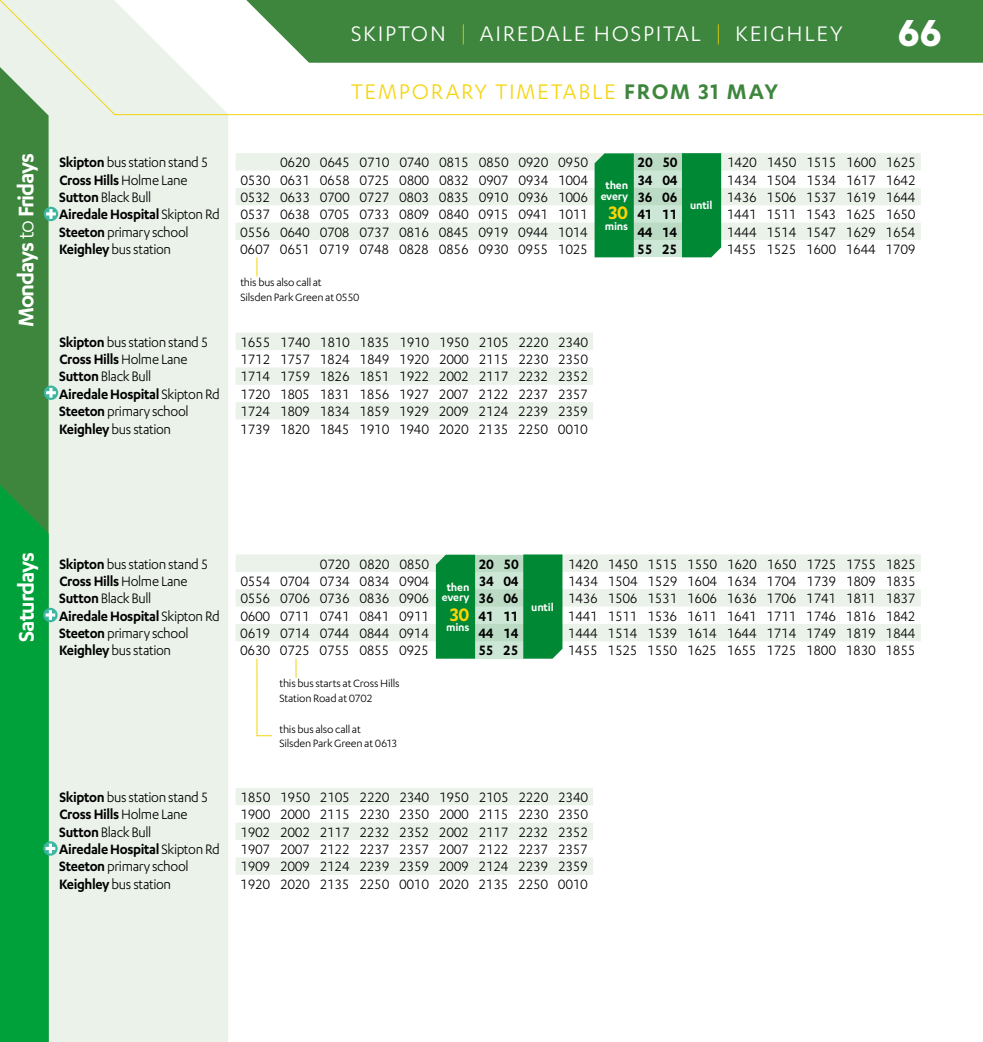
<style>
.page{position:relative;width:983px;height:1042px;background:#fff}
.page>*{position:absolute;margin:0;border:0;box-sizing:border-box;transform-origin:0 0}
.t1{font:700 43.75px "Karbon";color:#fff}
.t2{font:24.5px "Karbon";letter-spacing:.07em;color:#fff}
.t3{font:24.5px "Karbon";letter-spacing:.07em;color:#f5d512}
.t4{font:600 24.5px "Karbon";letter-spacing:-.05em;color:#fff}
.t5{font:600 21px "Karbon";color:#ffd500}
.t6{font:15.75px "Karbon";letter-spacing:-.025em;color:#000;scale:.95 1}
.t7{font:600 15.75px "Karbon";letter-spacing:-.025em;color:#000;scale:.95 1}
.t8{font:12.25px/14.7px "Karbon";letter-spacing:-.015em;color:#000}
.t9{font:600 12.25px/10.5px "Karbon";letter-spacing:-.015em;color:#fff;text-align:center}
.s1{font-weight:300;color:#fd0}
.s2{font-weight:600;color:#3e863d}
.s3{font-weight:400}
.s4{font-weight:600}
</style>
<div class="page">
<div style="left:49px;top:115px;width:179px;height:927px;background:#eaf2e9"></div>
<div style="left:0;top:115px;width:49px;height:370px;background:#3e863d"></div>
<svg style="left:0;top:0;width:982px;height:115px"></svg>
<div style="left:246px;top:0;width:736px;height:63px;background:#3e863d"></div>
<svg style="left:236px;top:153px;width:684px;height:87px;fill:#eaf2e9"></svg>
<svg style="left:236px;top:554px;width:684px;height:87px;fill:#eaf2e9"></svg>
<svg style="left:236px;top:333px;width:357px;height:86px"></svg>
<svg style="left:236px;top:788px;width:357px;height:87px"></svg>
<div style="left:44px;top:207px;width:14px;height:14px;background:#3cb5a1;border-radius:50%"></div>
<svg style="left:46px;top:209px;width:10px;height:10px"></svg>
<svg style="left:44px;top:385px;width:14px;height:15px"></svg>
<svg style="left:46px;top:388px;width:10px;height:9px"></svg>
<svg style="left:43px;top:608px;width:15px;height:14px"></svg>
<svg style="left:43px;top:841px;width:15px;height:14px"></svg>
<svg style="left:0;top:485px;width:55px;height:557px;background:#1ca94e"></svg>
<svg style="left:256px;top:257px;width:1px;height:19px"></svg>
<svg style="left:295px;top:659px;width:1px;height:19px"></svg>
<svg style="left:256px;top:658px;width:16px;height:78px"></svg>
<div style="left:633px;top:153px;width:48px;height:104px;background:#c4e2ce"></div>
<div style="left:475px;top:555px;width:48px;height:104px;background:#c4e1ce"></div>
<div style="left:681px;top:153px;width:40px;height:104px;background:#008834"></div>
<div style="left:523px;top:554px;width:39px;height:105px;background:#008834"></div>
<div style="left:594px;top:153px;width:39px;height:104px;background:#008834"></div>
<div style="left:436px;top:555px;width:39px;height:104px;background:#008834"></div>
<h2 class="t2" style="left:351px;top:20px;width:493px">SKIPTON <span class="s1">|</span> AIREDALE HOSPITAL <span class="s1">|</span> KEIGHLEY</h2>
<h2 class="t3" style="left:351px;top:78px;width:428px">TEMPORARY TIMETABLE <span class="s2">FROM 31 MAY</span></h2>
<h1 class="t1" style="left:897px;top:8px;width:44px">66</h1>
<h2 class="t4" style="left:12px;top:327px;width:176px;rotate:-90deg">Mondays <span class="s3">to</span> Fridays</h2>
<p class="t6" style="left:59px;top:154px;width:158px"><span class="s4">Skipton</span> bus station stand 5</p>
<p class="t6" style="left:280px;top:154px;width:325px">0620 0645 0710 0740 0815 0850 0920 0950</p>
<p class="t7" style="left:637px;top:153px;width:44px">20 50</p>
<p class="t6" style="left:726px;top:154px;width:200px">1420 1450 1515 1600 1625</p>
<p class="t7" style="left:59px;top:171px;width:136px">Cross Hills <span class="s3">Holme Lane</span></p>
<p class="t6" style="left:240px;top:171px;width:367px">0530 0631 0658 0725 0800 0832 0907 0934 1004</p>
<p class="t7" style="left:637px;top:171px;width:44px">34 04</p>
<p class="t6" style="left:726px;top:171px;width:200px">1434 1504 1534 1617 1642</p>
<p class="t6" style="left:59px;top:188px;width:98px"><span class="s4">Sutton</span> Black Bull</p>
<p class="t6" style="left:240px;top:188px;width:367px">0532 0633 0700 0727 0803 0835 0910 0936 1006</p>
<p class="t7" style="left:637px;top:188px;width:44px">36 06</p>
<p class="t6" style="left:726px;top:188px;width:200px">1436 1506 1537 1619 1644</p>
<p class="t7" style="left:59px;top:206px;width:170px">Airedale Hospital <span class="s3">Skipton Rd</span></p>
<p class="t6" style="left:240px;top:206px;width:367px">0537 0638 0705 0733 0809 0840 0915 0941 1011</p>
<p class="t7" style="left:637px;top:206px;width:44px">41 11</p>
<p class="t6" style="left:726px;top:206px;width:200px">1441 1511 1543 1625 1650</p>
<p class="t6" style="left:59px;top:223px;width:138px"><span class="s4">Steeton</span> primary school</p>
<p class="t6" style="left:240px;top:223px;width:367px">0556 0640 0708 0737 0816 0845 0919 0944 1014</p>
<p class="t7" style="left:637px;top:223px;width:44px">44 14</p>
<p class="t6" style="left:726px;top:223px;width:200px">1444 1514 1547 1629 1654</p>
<p class="t6" style="left:59px;top:241px;width:119px"><span class="s4">Keighley</span> bus station</p>
<p class="t6" style="left:240px;top:241px;width:367px">0607 0651 0719 0748 0828 0856 0930 0955 1025</p>
<p class="t7" style="left:637px;top:240px;width:44px">55 25</p>
<p class="t6" style="left:726px;top:241px;width:200px">1455 1525 1600 1644 1709</p>
<p class="t9" style="left:600px;top:180px;width:29px">then every</p>
<h3 class="t5" style="left:607px;top:201px;width:22px">30</h3>
<p class="t9" style="left:604px;top:220px;width:25px">mins</p>
<p class="t9" style="left:689px;top:200px;width:24px">until</p>
<p class="t8" style="left:240px;top:275px;width:121px">this bus also call at<br>Silsden Park Green at 0550</p>
<p class="t6" style="left:59px;top:333px;width:158px"><span class="s4">Skipton</span> bus station stand 5</p>
<p class="t6" style="left:240px;top:333px;width:367px">1655 1740 1810 1835 1910 1950 2105 2220 2340</p>
<p class="t7" style="left:59px;top:350px;width:136px">Cross Hills <span class="s3">Holme Lane</span></p>
<p class="t6" style="left:240px;top:351px;width:367px">1712 1757 1824 1849 1920 2000 2115 2230 2350</p>
<p class="t6" style="left:59px;top:368px;width:98px"><span class="s4">Sutton</span> Black Bull</p>
<p class="t6" style="left:240px;top:368px;width:367px">1714 1759 1826 1851 1922 2002 2117 2232 2352</p>
<p class="t7" style="left:59px;top:385px;width:170px">Airedale Hospital <span class="s3">Skipton Rd</span></p>
<p class="t6" style="left:240px;top:385px;width:367px">1720 1805 1831 1856 1927 2007 2122 2237 2357</p>
<p class="t6" style="left:59px;top:403px;width:138px"><span class="s4">Steeton</span> primary school</p>
<p class="t6" style="left:240px;top:403px;width:367px">1724 1809 1834 1859 1929 2009 2124 2239 2359</p>
<p class="t6" style="left:59px;top:420px;width:119px"><span class="s4">Keighley</span> bus station</p>
<p class="t6" style="left:240px;top:420px;width:367px">1739 1820 1845 1910 1940 2020 2135 2250 0010</p>
<h2 class="t4" style="left:12px;top:642px;width:91px;rotate:-90deg">Saturdays</h2>
<p class="t6" style="left:59px;top:555px;width:158px"><span class="s4">Skipton</span> bus station stand 5</p>
<p class="t6" style="left:320px;top:555px;width:117px">0720 0820 0850</p>
<p class="t7" style="left:478px;top:555px;width:44px">20 50</p>
<p class="t6" style="left:568px;top:555px;width:367px">1420 1450 1515 1550 1620 1650 1725 1755 1825</p>
<p class="t7" style="left:59px;top:572px;width:136px">Cross Hills <span class="s3">Holme Lane</span></p>
<p class="t6" style="left:240px;top:572px;width:200px">0554 0704 0734 0834 0904</p>
<p class="t7" style="left:478px;top:572px;width:44px">34 04</p>
<p class="t6" style="left:568px;top:572px;width:367px">1434 1504 1529 1604 1634 1704 1739 1809 1835</p>
<p class="t6" style="left:59px;top:590px;width:98px"><span class="s4">Sutton</span> Black Bull</p>
<p class="t6" style="left:240px;top:590px;width:200px">0556 0706 0736 0836 0906</p>
<p class="t7" style="left:478px;top:589px;width:44px">36 06</p>
<p class="t6" style="left:568px;top:590px;width:367px">1436 1506 1531 1606 1636 1706 1741 1811 1837</p>
<p class="t7" style="left:59px;top:607px;width:170px">Airedale Hospital <span class="s3">Skipton Rd</span></p>
<p class="t6" style="left:240px;top:607px;width:200px">0600 0711 0741 0841 0911</p>
<p class="t7" style="left:478px;top:607px;width:44px">41 11</p>
<p class="t6" style="left:568px;top:607px;width:367px">1441 1511 1536 1611 1641 1711 1746 1816 1842</p>
<p class="t6" style="left:59px;top:624px;width:138px"><span class="s4">Steeton</span> primary school</p>
<p class="t6" style="left:240px;top:624px;width:200px">0619 0714 0744 0844 0914</p>
<p class="t7" style="left:478px;top:624px;width:44px">44 14</p>
<p class="t6" style="left:567px;top:624px;width:367px">1444 1514 1539 1614 1644 1714 1749 1819 1844</p>
<p class="t6" style="left:59px;top:642px;width:119px"><span class="s4">Keighley</span> bus station</p>
<p class="t6" style="left:240px;top:642px;width:200px">0630 0725 0755 0855 0925</p>
<p class="t7" style="left:478px;top:641px;width:44px">55 25</p>
<p class="t6" style="left:567px;top:642px;width:367px">1455 1525 1550 1625 1655 1725 1800 1830 1855</p>
<p class="t9" style="left:442px;top:581px;width:29px">then every</p>
<h3 class="t5" style="left:448px;top:602px;width:22px">30</h3>
<p class="t9" style="left:446px;top:621px;width:25px">mins</p>
<p class="t9" style="left:531px;top:601px;width:24px">until</p>
<p class="t8" style="left:279px;top:676px;width:122px">this bus starts at Cross Hills<br>Station Road at 0702</p>
<p class="t8" style="left:279px;top:721px;width:120px">this bus also call at<br>Silsden Park Green at 0613</p>
<p class="t6" style="left:59px;top:788px;width:158px"><span class="s4">Skipton</span> bus station stand 5</p>
<p class="t6" style="left:240px;top:788px;width:367px">1850 1950 2105 2220 2340 1950 2105 2220 2340</p>
<p class="t7" style="left:59px;top:805px;width:136px">Cross Hills <span class="s3">Holme Lane</span></p>
<p class="t6" style="left:240px;top:806px;width:367px">1900 2000 2115 2230 2350 2000 2115 2230 2350</p>
<p class="t6" style="left:59px;top:823px;width:98px"><span class="s4">Sutton</span> Black Bull</p>
<p class="t6" style="left:240px;top:823px;width:367px">1902 2002 2117 2232 2352 2002 2117 2232 2352</p>
<p class="t7" style="left:59px;top:840px;width:170px">Airedale Hospital <span class="s3">Skipton Rd</span></p>
<p class="t6" style="left:240px;top:840px;width:367px">1907 2007 2122 2237 2357 2007 2122 2237 2357</p>
<p class="t6" style="left:59px;top:858px;width:138px"><span class="s4">Steeton</span> primary school</p>
<p class="t6" style="left:240px;top:858px;width:367px">1909 2009 2124 2239 2359 2009 2124 2239 2359</p>
<p class="t6" style="left:59px;top:875px;width:119px"><span class="s4">Keighley</span> bus station</p>
<p class="t6" style="left:240px;top:875px;width:367px">1920 2020 2135 2250 0010 2020 2135 2250 0010</p>
</div>
